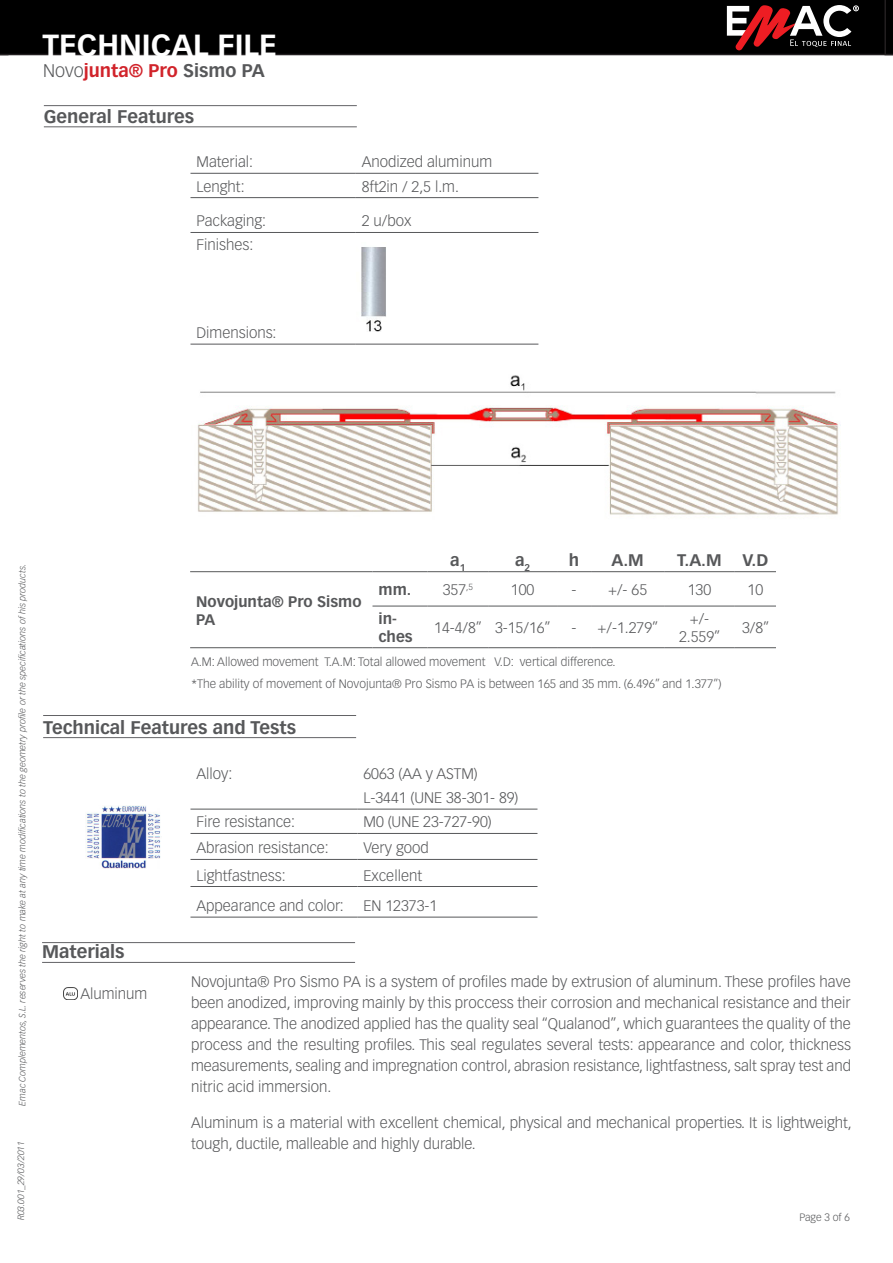
<style>
.page{position:relative;width:893px;height:1263px;background:#fff}
.page>*{position:absolute;margin:0;border:0;box-sizing:border-box;transform-origin:0 0}
.t1{font:700 30px "Vectora LT Std";color:#fff}
.t2{font:700 18px "Vectora LT Std";color:#57585a}
.t3{font:700 18px "Vectora LT Std";color:#d1232a}
.t4{font:700 16.5px "Vectora LT Std";color:#57585a}
.t5{font:300 15px/21px "Vectora LT Std";color:#57585a;text-align:center}
.t6{font:700 15px/18px "Vectora LT Std";color:#57585a}
.t7{font:300 12px "Vectora LT Std";color:#57585a}
.t8{font:300 10.5px "Vectora LT Std";color:#57585a}
.t9{font:italic 300 9px "Vectora LT Std";color:#57585a}
.s1{font-weight:300;color:#57585a}
.s2{color:#57585a}
</style>
<div class="page">
<div style="left:0;top:0;width:884px;height:55px;background:#000"></div>
<svg style="left:884px;top:0;width:9px;height:55px"></svg>
<svg style="left:727px;top:5px;width:132px;height:45px"></svg>
<hr style="left:190px;top:173px;width:166px;height:1px;background:#57585a">
<hr style="left:356px;top:173px;width:182px;height:1px;background:#57585a">
<hr style="left:190px;top:197px;width:166px;height:1px;background:#57585a">
<hr style="left:356px;top:197px;width:182px;height:1px;background:#57585a">
<hr style="left:190px;top:232px;width:166px;height:1px;background:#57585a">
<hr style="left:356px;top:232px;width:182px;height:1px;background:#57585a">
<hr style="left:190px;top:344px;width:166px;height:1px;background:#57585a">
<hr style="left:356px;top:344px;width:182px;height:1px;background:#57585a">
<hr style="left:44px;top:105px;width:313px;height:1px;background:#636366">
<hr style="left:44px;top:126px;width:313px;height:1px;background:#636366">
<hr style="left:43px;top:715px;width:313px;height:1px;background:#636366">
<hr style="left:43px;top:737px;width:313px;height:1px;background:#636366">
<hr style="left:42px;top:962px;width:313px;height:1px;background:#636366">
<hr style="left:42px;top:942px;width:313px;height:1px;background:#636366">
<img style="left:63px;top:987px;width:14px;height:13px">
<img style="left:361px;top:247px;width:25px;height:85px">
<hr style="left:190px;top:571px;width:182px;height:1px;background:#57585a">
<hr style="left:372px;top:571px;width:56px;height:1px;background:#57585a">
<hr style="left:428px;top:571px;width:60px;height:1px;background:#57585a">
<hr style="left:488px;top:571px;width:69px;height:1px;background:#57585a">
<hr style="left:557px;top:571px;width:34px;height:1px;background:#57585a">
<hr style="left:591px;top:571px;width:73px;height:1px;background:#57585a">
<hr style="left:664px;top:571px;width:71px;height:1px;background:#57585a">
<hr style="left:735px;top:571px;width:41px;height:1px;background:#57585a">
<hr style="left:372px;top:606px;width:56px;height:1px;background:#57585a">
<hr style="left:428px;top:606px;width:60px;height:1px;background:#57585a">
<hr style="left:488px;top:606px;width:69px;height:1px;background:#57585a">
<hr style="left:557px;top:606px;width:34px;height:1px;background:#57585a">
<hr style="left:591px;top:606px;width:73px;height:1px;background:#57585a">
<hr style="left:664px;top:606px;width:71px;height:1px;background:#57585a">
<hr style="left:735px;top:606px;width:41px;height:1px;background:#57585a">
<hr style="left:190px;top:647px;width:182px;height:1px;background:#57585a">
<hr style="left:372px;top:647px;width:56px;height:1px;background:#57585a">
<hr style="left:428px;top:647px;width:60px;height:1px;background:#57585a">
<hr style="left:488px;top:647px;width:69px;height:1px;background:#57585a">
<hr style="left:557px;top:647px;width:34px;height:1px;background:#57585a">
<hr style="left:591px;top:647px;width:73px;height:1px;background:#57585a">
<hr style="left:664px;top:647px;width:71px;height:1px;background:#57585a">
<hr style="left:735px;top:647px;width:41px;height:1px;background:#57585a">
<img style="left:86px;top:806px;width:75px;height:63px">
<img style="left:198px;top:375px;width:643px;height:140px">
<hr style="left:190px;top:809px;width:167px;height:1px;background:#57585a">
<hr style="left:190px;top:833px;width:167px;height:1px;background:#57585a">
<hr style="left:190px;top:859px;width:167px;height:1px;background:#57585a">
<hr style="left:190px;top:886px;width:167px;height:1px;background:#57585a">
<hr style="left:190px;top:917px;width:167px;height:1px;background:#57585a">
<hr style="left:357px;top:809px;width:180px;height:1px;background:#57585a">
<hr style="left:357px;top:833px;width:180px;height:1px;background:#57585a">
<hr style="left:357px;top:859px;width:180px;height:1px;background:#57585a">
<hr style="left:357px;top:886px;width:180px;height:1px;background:#57585a">
<hr style="left:357px;top:917px;width:180px;height:1px;background:#57585a">
<h1 class="t1" style="left:43px;top:27px;width:236px">TECHNICAL FILE</h1>
<p class="t3" style="left:43px;top:60px;width:223px"><span class="s1">Novo</span>junta® Pro <span class="s2">Sismo PA</span></p>
<p class="t2" style="left:44px;top:106px;width:152px">General Features</p>
<p class="t5" style="left:196px;top:152px;width:58px">Material:</p>
<p class="t5" style="left:362px;top:152px;width:132px">Anodized aluminum</p>
<p class="t5" style="left:196px;top:176px;width:50px">Lenght:</p>
<p class="t5" style="left:362px;top:176px;width:99px">8ft2in / 2,5 l.m.</p>
<p class="t5" style="left:196px;top:211px;width:71px">Packaging:</p>
<p class="t5" style="left:362px;top:211px;width:51px">2 u/box</p>
<p class="t5" style="left:196px;top:234px;width:58px">Finishes:</p>
<p class="t5" style="left:196px;top:322px;width:82px">Dimensions:</p>
<p class="t9" style="left:17px;top:1106px;width:543px;rotate:-90deg">Emac Complementos, S.L. reserves the right to make at any time modifications to the geometry profile or the specifications of his products.</p>
<p class="t9" style="left:15px;top:1220px;width:81px;rotate:-90deg">R03.001_29/03/2011</p>
<p class="t4" style="left:450px;top:550px;width:17px">a<sub>1</sub></p>
<p class="t4" style="left:515px;top:550px;width:17px">a<sub>2</sub></p>
<p class="t4" style="left:569px;top:550px;width:12px">h</p>
<p class="t4" style="left:611px;top:550px;width:34px">A.M</p>
<p class="t4" style="left:677px;top:550px;width:46px">T.A.M</p>
<p class="t4" style="left:742px;top:550px;width:27px">V.D</p>
<p class="t6" style="left:378px;top:580px;width:34px">mm.</p>
<p class="t5" style="left:443px;top:579px;width:32px">357<sup>,5</sup></p>
<p class="t5" style="left:511px;top:579px;width:25px">100</p>
<p class="t5" style="left:572px;top:579px;width:6px">-</p>
<p class="t5" style="left:608px;top:579px;width:41px">+/- 65</p>
<p class="t5" style="left:688px;top:579px;width:25px">130</p>
<p class="t5" style="left:748px;top:579px;width:17px">10</p>
<p class="t6" style="left:378px;top:609px;width:36px">in&shy;ches</p>
<p class="t5" style="left:434px;top:617px;width:49px">14-4/8”</p>
<p class="t5" style="left:495px;top:617px;width:57px">3-15/16”</p>
<p class="t5" style="left:572px;top:617px;width:6px">-</p>
<p class="t5" style="left:597px;top:617px;width:62px">+/-1.279”</p>
<p class="t5" style="left:679px;top:610px;width:43px;line-height:18px">+/-<br>2.559”</p>
<p class="t5" style="left:742px;top:617px;width:29px">3/8”</p>
<p class="t7" style="left:191px;top:655px;width:426px">A.M: Allowed movement T.A.M: Total allowed movement V.D: vertical difference.</p>
<p class="t7" style="left:191px;top:677px;width:532px">*The ability of movement of Novojunta® Pro Sismo PA is between 165 and 35 mm. (6.496” and 1.377”)</p>
<p class="t6" style="left:196px;top:592px;width:167px">Novojunta® Pro Sismo<br>PA</p>
<p class="t2" style="left:43px;top:716px;width:255px">Technical Features and Tests</p>
<p class="t2" style="left:42px;top:941px;width:84px">Materials</p>
<p class="t5" style="left:80px;top:983px;width:68px">Aluminum</p>
<p class="t5" style="left:196px;top:763px;width:37px">Alloy:</p>
<p class="t5" style="left:363px;top:763px;width:116px">6063 (AA y ASTM)</p>
<p class="t5" style="left:363px;top:787px;width:157px">L-3441 (UNE 38-301- 89)</p>
<p class="t5" style="left:196px;top:812px;width:100px">Fire resistance:</p>
<p class="t5" style="left:363px;top:812px;width:130px">M0 (UNE 23-727-90)</p>
<p class="t5" style="left:196px;top:838px;width:134px">Abrasion resistance:</p>
<p class="t5" style="left:363px;top:838px;width:67px">Very good</p>
<p class="t5" style="left:196px;top:865px;width:91px">Lightfastness:</p>
<p class="t5" style="left:363px;top:865px;width:60px">Excellent</p>
<p class="t5" style="left:196px;top:895px;width:149px">Appearance and color:</p>
<p class="t5" style="left:363px;top:895px;width:75px">EN 12373-1</p>
<p class="t5" style="left:191px;top:971px;width:661px;text-align:justify">Novojunta® Pro Sismo PA is a system of profiles made by extrusion of aluminum. These profiles have been anodized, improving mainly by this proccess their corrosion and mechanical resistance and their appearance. The anodized applied has the quality seal “Qualanod”, which guarantees the quality of the process and the resulting profiles. This seal regulates several tests: appearance and color, thickness measurements, sealing and impregnation control, abrasion resistance, lightfastness, salt spray test and nitric acid immersion.</p>
<p class="t5" style="left:191px;top:1112px;width:662px;text-align:left">Aluminum is a material with excellent chemical, physical and mechanical properties. It is lightweight, tough, ductile, malleable and highly durable.</p>
<p class="t8" style="left:799px;top:1211px;width:52px">Page 3 of 6</p>
</div>
